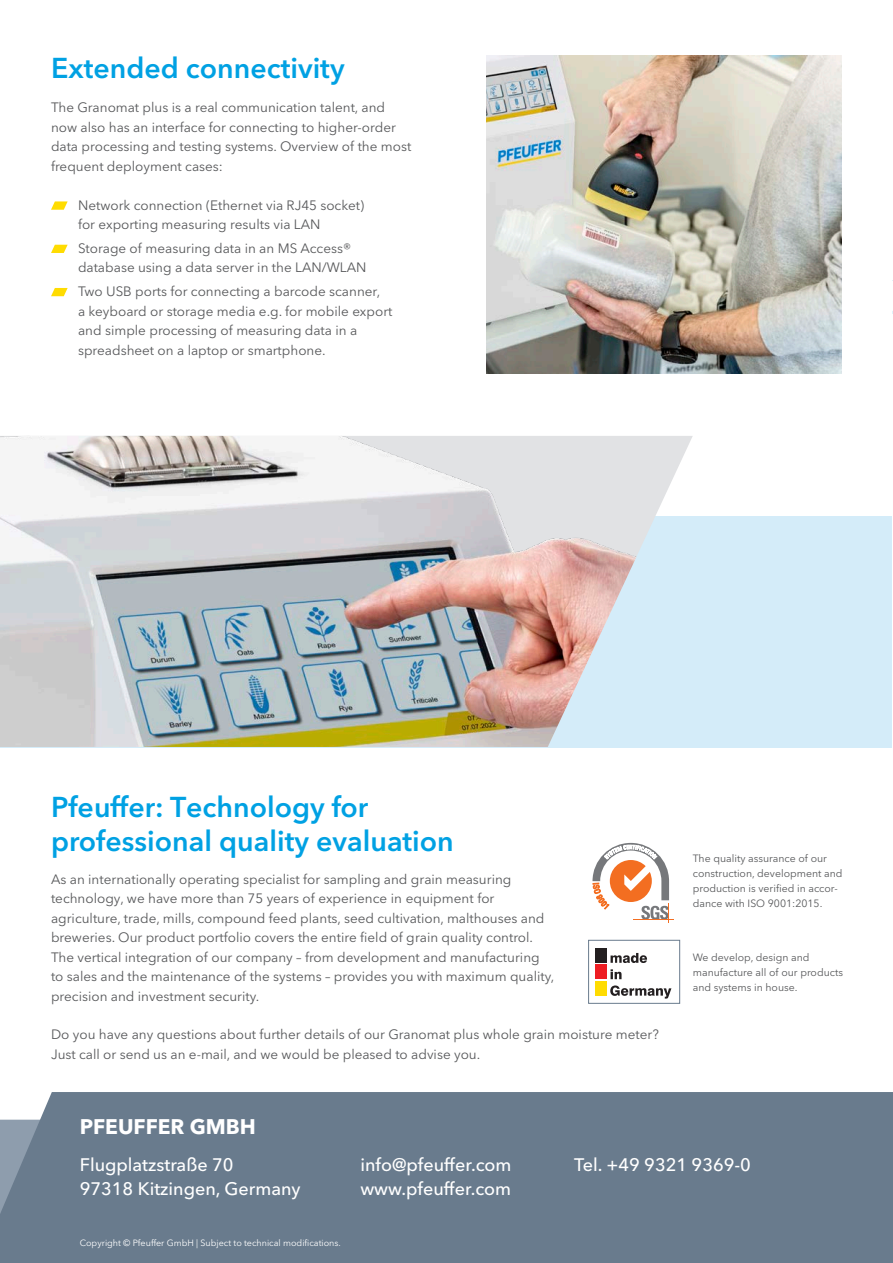
<style>
.page{position:relative;width:893px;height:1263px;background:#fff}
.page>*{position:absolute;margin:0;border:0;box-sizing:border-box;transform-origin:0 0}
.t1{font:600 28.5px/34.5px "Avenir Next Cyr";color:#00a1e3}
.t2{font:700 21px "Avenir Next Cyr";color:#fff}
.t3{font:500 18px/24px "Avenir Next Cyr";color:#fff}
.t4{font:13.5px/19.5px "Avenir Next Cyr";color:#57585a}
.t5{font:10.5px/15px "Avenir Next Cyr";color:#57585a}
.t6{font:9px "Avenir Next Cyr";color:#fff}
</style>
<div class="page">
<div style="left:0;top:516px;width:892px;height:231px;background:#d4ecf9"></div>
<div style="left:0;top:1092px;width:893px;height:171px;background:#697b8d"></div>
<div style="left:588px;top:940px;width:92px;height:64px;background:#fff;border:1px solid #697b8d"></div>
<div style="left:595px;top:964px;width:11px;height:15px;background:#ee1d23"></div>
<div style="left:595px;top:981px;width:11px;height:14px;background:#ffdc01"></div>
<div style="left:595px;top:948px;width:11px;height:15px;background:#231f20"></div>
<svg style="left:610px;top:953px;width:61px;height:45px"></svg>
<hr style="left:633px;top:919px;width:41px;height:1px;background:#f36e21">
<svg style="left:592px;top:843px;width:77px;height:79px"></svg>
<svg style="left:51px;top:201px;width:17px;height:9px"></svg>
<svg style="left:51px;top:245px;width:17px;height:8px"></svg>
<svg style="left:51px;top:288px;width:17px;height:8px"></svg>
<svg style="left:638px;top:436px;width:55px;height:116px;fill:#e1e7eb"></svg>
<img style="left:0;top:436px;width:638px;height:311px">
<img style="left:486px;top:55px;width:356px;height:318px">
<h1 class="t1" style="left:51px;top:51px;width:295px">Extended connectivity</h1>
<p class="t4" style="left:51px;top:98px;width:362px">The Granomat plus is a real communication talent, and now also has an interface for connecting to higher-order data processing and testing systems. Overview of the most frequent deployment cases:</p>
<p class="t4" style="left:78px;top:195px;width:288px">Network connection (Ethernet via RJ45 socket) for exporting measuring results via LAN</p>
<p class="t4" style="left:78px;top:239px;width:290px">Storage of measuring data in an MS Access® database using a data server in the LAN/WLAN</p>
<p class="t4" style="left:78px;top:282px;width:316px">Two USB ports for connecting a barcode scanner,<br>a keyboard or storage media e.g. for mobile export and simple processing of measuring data in a spreadsheet on a laptop or smartphone.</p>
<h1 class="t1" style="left:51px;top:789px;width:404px">Pfeuffer: Technology for professional quality evaluation</h1>
<p class="t4" style="left:51px;top:869px;width:505px">As an internationally operating specialist for sampling and grain measuring technology, we have more than 75 years of experience in equipment for agriculture, trade, mills, compound feed plants, seed cultivation, malthouses and breweries. Our product portfolio covers the entire field of grain quality control.<br>The vertical integration of our company – from development and manufacturing to sales and the maintenance of the systems – provides you with maximum quality, precision and investment security.</p>
<p class="t4" style="left:51px;top:1025px;width:609px">Do you have any questions about further details of our Granomat plus whole grain moisture meter?<br>Just call or send us an e-mail, and we would be pleased to advise you.</p>
<h2 class="t2" style="left:80px;top:1113px;width:178px">PFEUFFER GMBH</h2>
<p class="t5" style="left:693px;top:851px;width:151px">The quality assurance of our construction, development and production is verified in accor&shy;dance with ISO 9001:2015.</p>
<p class="t5" style="left:693px;top:950px;width:152px">We develop, design and manufacture all of our products and systems in house.</p>
<h3 class="t3" style="left:80px;top:1152px;width:222px">Flugplatzstraße 70<br>97318 Kitzingen, Germany</h3>
<p class="t6" style="left:80px;top:1238px;width:263px">Copyright © Pfeuffer GmbH | Subject to technical modifications.</p>
<h3 class="t3" style="left:360px;top:1152px;width:153px">info@pfeuffer.com www.pfeuffer.com</h3>
<h3 class="t3" style="left:574px;top:1152px;width:178px">Tel. +49 9321 9369-0</h3>
</div>
